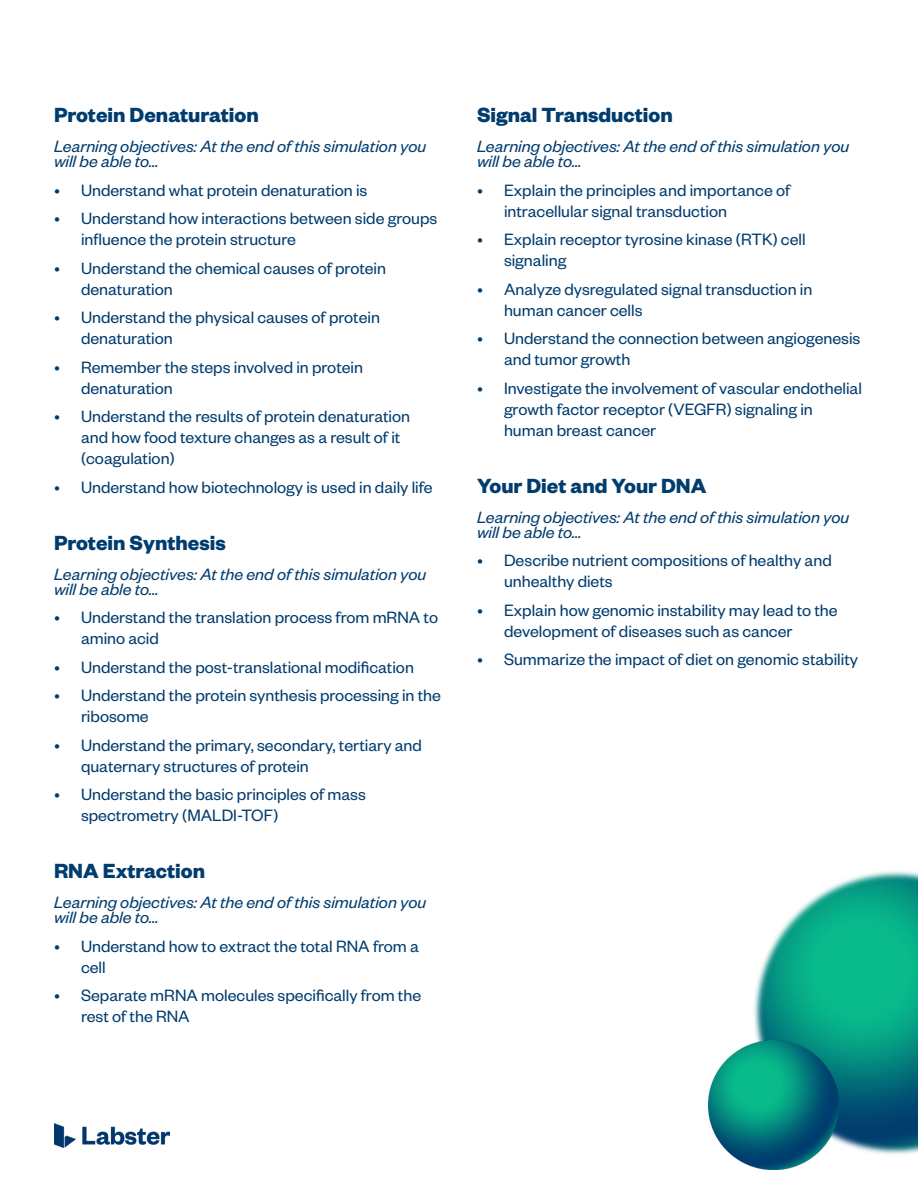
<style>
.page{position:relative;width:918px;height:1188px;background:#fff}
.page>*{position:absolute;margin:0;border:0;box-sizing:border-box;transform-origin:0 0}
.t1{font:700 22.5px "Founders Grotesk";color:#003c6e}
.t2{font:18px/21px "Founders Grotesk";color:#003c6e}
.t3{font:italic 18px/15px "Founders Grotesk";color:#003c6e}
</style>
<div class="page">
<img style="left:754px;top:871px;width:164px;height:284px">
<img style="left:709px;top:1040px;width:129px;height:130px">
<img style="left:54px;top:1123px;width:115px;height:24px">
<p class="t1" style="left:54px;top:101px;width:206px">Protein Denaturation</p>
<p class="t3" style="left:54px;top:138px;width:374px">Learning objectives: At the end of this simulation you will be able to…</p>
<p class="t2" style="left:54px;top:179px;width:315px">• Understand what protein denaturation is</p>
<p class="t2" style="left:81px;top:207px;width:358px;text-indent:-27px">• Understand how interactions between side groups influence the protein structure</p>
<p class="t2" style="left:81px;top:257px;width:307px;text-indent:-27px">• Understand the chemical causes of protein denaturation</p>
<p class="t2" style="left:81px;top:306px;width:300px;text-indent:-27px">• Understand the physical causes of protein denaturation</p>
<p class="t2" style="left:81px;top:356px;width:284px;text-indent:-27px">• Remember the steps involved in protein denaturation</p>
<p class="t2" style="left:81px;top:405px;width:331px;text-indent:-27px">• Understand the results of protein denaturation and how food texture changes as a result of it (coagulation)</p>
<p class="t2" style="left:54px;top:476px;width:380px">• Understand how biotechnology is used in daily life</p>
<p class="t1" style="left:54px;top:528px;width:173px">Protein Synthesis</p>
<p class="t3" style="left:54px;top:566px;width:374px">Learning objectives: At the end of this simulation you will be able to…</p>
<p class="t2" style="left:81px;top:606px;width:359px;text-indent:-27px">• Understand the translation process from mRNA to amino acid</p>
<p class="t2" style="left:54px;top:656px;width:361px">• Understand the post-translational modification</p>
<p class="t2" style="left:81px;top:684px;width:361px;text-indent:-27px">• Understand the protein synthesis processing in the ribosome</p>
<p class="t2" style="left:81px;top:734px;width:343px;text-indent:-27px">• Understand the primary, secondary, tertiary and quaternary structures of protein</p>
<p class="t2" style="left:81px;top:783px;width:286px;text-indent:-27px">• Understand the basic principles of mass spectrometry (MALDI-TOF)</p>
<p class="t1" style="left:54px;top:857px;width:153px">RNA Extraction</p>
<p class="t3" style="left:54px;top:894px;width:374px">Learning objectives: At the end of this simulation you will be able to…</p>
<p class="t2" style="left:81px;top:935px;width:339px;text-indent:-27px">• Understand how to extract the total RNA from a cell</p>
<p class="t2" style="left:81px;top:984px;width:342px;text-indent:-27px">• Separate mRNA molecules specifically from the rest of the RNA</p>
<p class="t1" style="left:477px;top:101px;width:197px">Signal Transduction</p>
<p class="t3" style="left:477px;top:138px;width:374px">Learning objectives: At the end of this simulation you will be able to…</p>
<p class="t2" style="left:504px;top:179px;width:288px;text-indent:-27px">• Explain the principles and importance of intracellular signal transduction</p>
<p class="t2" style="left:504px;top:228px;width:303px;text-indent:-27px">• Explain receptor tyrosine kinase (RTK) cell signaling</p>
<p class="t2" style="left:504px;top:278px;width:310px;text-indent:-27px">• Analyze dysregulated signal transduction in human cancer cells</p>
<p class="t2" style="left:504px;top:327px;width:358px;text-indent:-27px">• Understand the connection between angiogenesis and tumor growth</p>
<p class="t2" style="left:504px;top:377px;width:359px;text-indent:-27px">• Investigate the involvement of vascular endothelial growth factor receptor (VEGFR) signaling in human breast cancer</p>
<p class="t1" style="left:477px;top:471px;width:231px">Your Diet and Your DNA</p>
<p class="t3" style="left:477px;top:509px;width:374px">Learning objectives: At the end of this simulation you will be able to…</p>
<p class="t2" style="left:504px;top:549px;width:329px;text-indent:-27px">• Describe nutrient compositions of healthy and unhealthy diets</p>
<p class="t2" style="left:504px;top:599px;width:335px;text-indent:-27px">• Explain how genomic instability may lead to the development of diseases such as cancer</p>
<p class="t2" style="left:477px;top:648px;width:383px">• Summarize the impact of diet on genomic stability</p>
</div>
